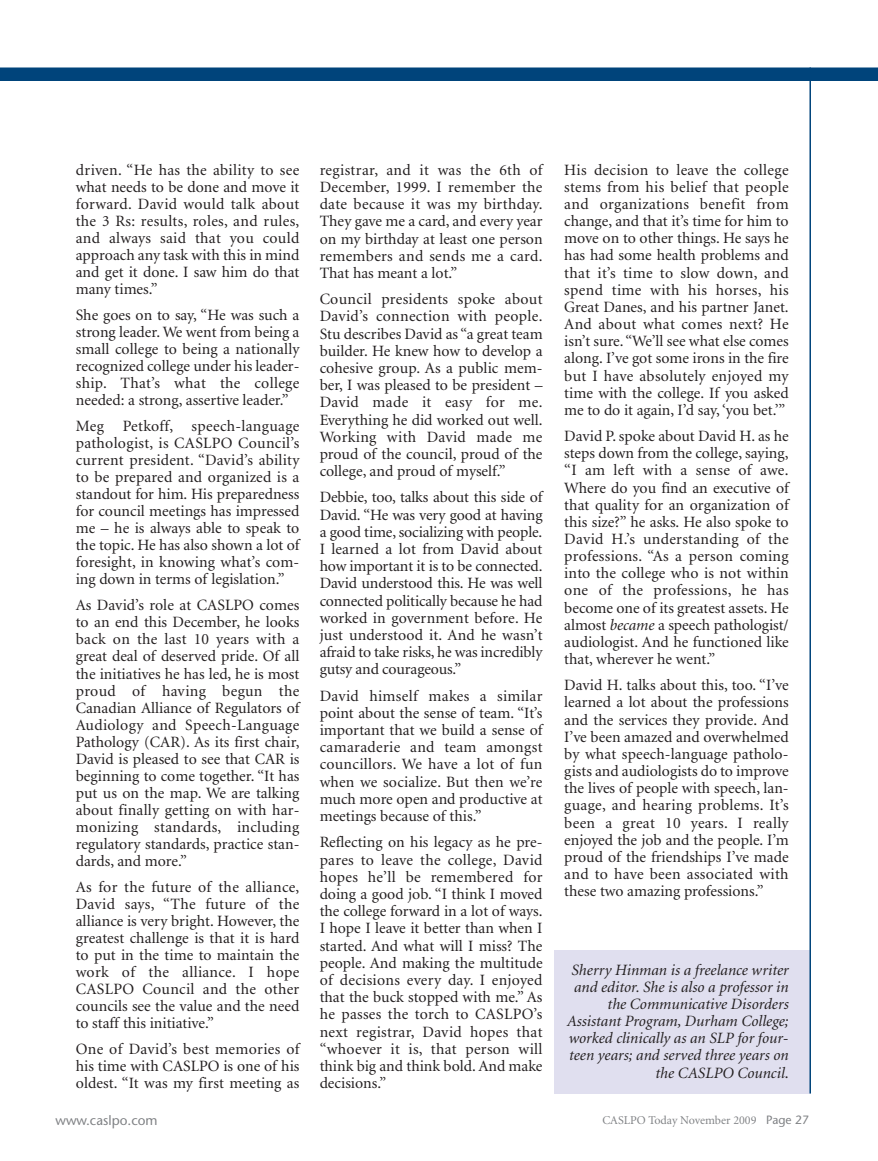
<style>
.page{position:relative;width:878px;height:1161px;background:#fff}
.page>*{position:absolute;margin:0;border:0;box-sizing:border-box;transform-origin:0 0}
.t1{font:15.75px/17.1px "Minion";color:#231f20;text-align:justify}
.t2{font:italic 15.75px/17.1px "Minion";color:#231f20;text-align:right}
.t3{font:13.5px "Stone Sans";color:#808285}
.t4{font:12px "Minion";color:#808285}
.s1{font-style:italic}
.s2{font-style:normal}
.s3{font-family:"Stone Sans"}
</style>
<div class="page">
<div style="left:554px;top:950px;width:256px;height:144px;background:#e0dfef"></div>
<hr style="left:809px;top:68px;width:2px;height:1026px;background:#00447b">
<div style="left:0;top:68px;width:878px;height:13px;background:#00447b"></div>
<p class="t1" style="left:76px;top:162px;width:225px">driven. “He has the ability to see what needs to be done and move it forward. David would talk about the 3 Rs: results, roles, and rules, and always said that you could approach any task with this in mind and get it done. I saw him do that many times.”</p>
<p class="t1" style="left:76px;top:308px;width:225px">She goes on to say, “He was such a strong leader. We went from being a small college to being a nationally recognized college under his leader&shy;ship. That’s what the college needed: a strong, assertive leader.”</p>
<p class="t1" style="left:76px;top:419px;width:225px">Meg Petkoff, speech-language pathologist, is CASLPO Council’s current president. “David’s ability to be prepared and organized is a standout for him. His preparedness for council meetings has impressed me – he is always able to speak to the topic. He has also shown a lot of foresight, in knowing what’s com&shy;ing down in terms of legislation.”</p>
<p class="t1" style="left:76px;top:598px;width:225px">As David’s role at CASLPO comes to an end this December, he looks back on the last 10 years with a great deal of deserved pride. Of all the initiatives he has led, he is most proud of having begun the Canadian Alliance of Regulators of Audiology and Speech-Language Pathology (CAR). As its first chair, David is pleased to see that CAR is beginning to come together. “It has put us on the map. We are talking about finally getting on with har&shy;monizing standards, including regulatory standards, practice stan&shy;dards, and more.”</p>
<p class="t1" style="left:76px;top:880px;width:225px">As for the future of the alliance, David says, “The future of the alliance is very bright. However, the greatest challenge is that it is hard to put in the time to maintain the work of the alliance. I hope CASLPO Council and the other councils see the value and the need to staff this initiative.”</p>
<p class="t1" style="left:76px;top:1042px;width:225px">One of David’s best memories of his time with CASLPO is one of his oldest. “It was my first meeting as</p>
<p class="t1" style="left:320px;top:162px;width:224px">registrar, and it was the 6th of December, 1999. I remember the date because it was my birthday.<br>They gave me a card, and every year on my birthday at least one person remembers and sends me a card.<br>That has meant a lot.”</p>
<p class="t1" style="left:320px;top:292px;width:224px">Council presidents spoke about David’s connection with people.<br>Stu describes David as “a great team builder. He knew how to develop a cohesive group. As a public mem&shy;ber, I was pleased to be president – David made it easy for me.<br>Everything he did worked out well.<br>Working with David made me proud of the council, proud of the college, and proud of myself.”</p>
<p class="t1" style="left:319px;top:490px;width:224px">Debbie, too, talks about this side of David. “He was very good at having a good time, socializing with people.<br>I learned a lot from David about how important it is to be connected.<br>David understood this. He was well connected politically because he had worked in government before. He just understood it. And he wasn’t afraid to take risks, he was incredibly gutsy and courageous.”</p>
<p class="t1" style="left:319px;top:688px;width:224px">David himself makes a similar point about the sense of team. “It’s important that we build a sense of camaraderie and team amongst councillors. We have a lot of fun when we socialize. But then we’re much more open and productive at meetings because of this.”</p>
<p class="t1" style="left:320px;top:835px;width:224px">Reflecting on his legacy as he pre&shy;pares to leave the college, David hopes he’ll be remembered for doing a good job. “I think I moved the college forward in a lot of ways.<br>I hope I leave it better than when I started. And what will I miss? The people. And making the multitude of decisions every day. I enjoyed that the buck stopped with me.” As he passes the torch to CASLPO’s next registrar, David hopes that “whoever it is, that person will think big and think bold. And make decisions.”</p>
<p class="t1" style="left:564px;top:162px;width:226px">His decision to leave the college stems from his belief that people and organizations benefit from change, and that it’s time for him to move on to other things. He says he has had some health problems and that it’s time to slow down, and spend time with his horses, his Great Danes, and his partner Janet.<br>And about what comes next? He isn’t sure.“We’ll see what else comes along. I’ve got some irons in the fire but I have absolutely enjoyed my time with the college. If you asked me to do it again, I’d say, ‘you bet.’”</p>
<p class="t1" style="left:564px;top:429px;width:226px">David P. spoke about David H. as he steps down from the college, saying, “I am left with a sense of awe.<br>Where do you find an executive of that quality for an organization of this size?” he asks. He also spoke to David H.’s understanding of the professions. “As a person coming into the college who is not within one of the professions, he has become one of its greatest assets. He almost <span class="s1">became</span> a speech pathologist/ audiologist. And he functioned like that, wherever he went.”</p>
<p class="t1" style="left:564px;top:678px;width:226px">David H. talks about this, too. “I’ve learned a lot about the professions and the services they provide. And I’ve been amazed and overwhelmed by what speech-language patholo&shy;gists and audiologists do to improve the lives of people with speech, lan&shy;guage, and hearing problems. It’s been a great 10 years. I really enjoyed the job and the people. I’m proud of the friendships I’ve made and to have been associated with these two amazing professions.”</p>
<p class="t2" style="left:567px;top:962px;width:223px">Sherry Hinman is a freelance writer and editor. She is also a professor in the Communicative Disorders Assistant Program, Durham College; worked clinically as an SLP for four&shy;teen years; and served three years on the CASLPO Council<span class="s2">.</span></p>
<p class="t3" style="left:56px;top:1115px;width:104px">www.caslpo.com</p>
<p class="t4" style="left:602px;top:1116px;width:208px">CASLPO Today November 2009 <span class="s3">Page 27</span></p>
</div>
